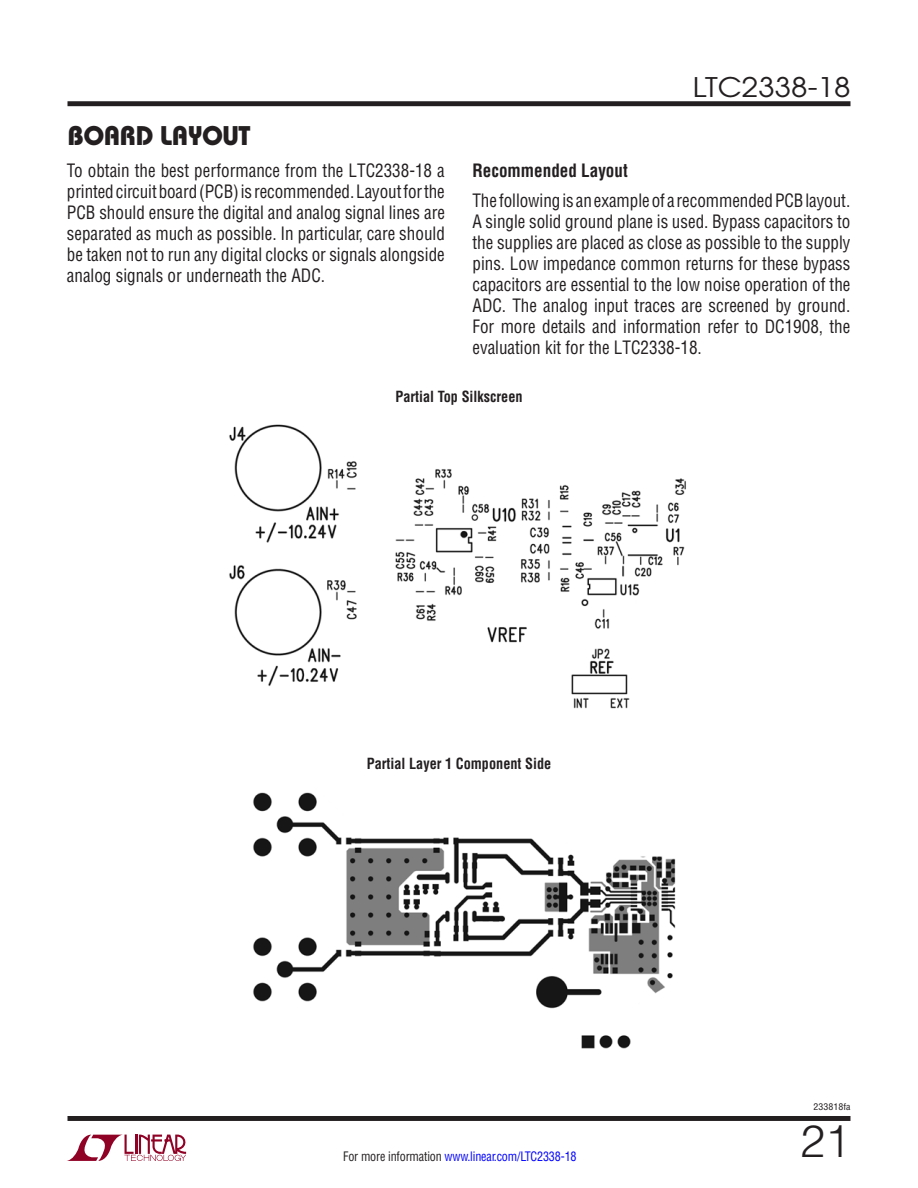
<style>
.page{position:relative;width:918px;height:1188px;background:#fff}
.page>*{position:absolute;margin:0;border:0;box-sizing:border-box;transform-origin:0 0}
.t1{font:300 45px "Helvetica";color:#231f20}
.t2{font:27px "Linear Bauhaus";letter-spacing:-.02em;color:#231f20}
.t3{font:27px "Avant Garde";color:#231f20;scale:1.1 1}
.t4{font:18px/21px "Linear Helv Cond";color:#231f20;text-align:justify;scale:.95 1}
.t5{font:700 18px "Linear Helv Cond";color:#231f20;scale:.95 1}
.t6{font:700 15px "Linear Helv Cond";color:#231f20;scale:.95 1}
.t7{font:12.75px "Linear Helv Cond";letter-spacing:-.015em;color:#00f;scale:.95 1}
.t8{font:9px "Linear Helv Cond";color:#231f20;scale:1.1 1}
.s1{color:#231f20}
</style>
<div class="page">
<svg style="left:67px;top:1135px;width:119px;height:26px"></svg>
<div style="left:68px;top:1116px;width:782px;height:5px;background:#231f20"></div>
<div style="left:68px;top:101px;width:782px;height:5px;background:#231f20"></div>
<img style="left:229px;top:424px;width:457px;height:285px">
<img style="left:253px;top:792px;width:423px;height:257px">
<h2 class="t3" style="left:693px;top:70px;width:145px">LTC2338-18</h2>
<h2 class="t2" style="left:68px;top:119px;width:185px">BOARD LAYOUT</h2>
<p class="t4" style="left:67px;top:160px;width:399px">To obtain the best performance from the LTC2338-18 a printed circuit board (PCB) is recommended. Layout for the PCB should ensure the digital and analog signal lines are separated as much as possible. In particular, care should be taken not to run any digital clocks or signals alongside analog signals or underneath the ADC.</p>
<p class="t5" style="left:472px;top:159px;width:165px">Recommended Layout</p>
<p class="t4" style="left:472px;top:190px;width:399px">The following is an example of a recommended PCB layout.<br>A single solid ground plane is used. Bypass capacitors to the supplies are placed as close as possible to the supply pins. Low impedance common returns for these bypass capacitors are essential to the low noise operation of the ADC. The analog input traces are screened by ground.<br>For more details and information refer to DC1908, the evaluation kit for the LTC2338-18.</p>
<p class="t6" style="left:395px;top:387px;width:135px">Partial Top Silkscreen</p>
<p class="t6" style="left:367px;top:755px;width:196px">Partial Layer 1 Component Side</p>
<p class="t7" style="left:343px;top:1148px;width:247px"><span class="s1">For more information</span> www.linear.com/LTC2338-18</p>
<p class="t8" style="left:814px;top:1102px;width:35px">233818fa</p>
<h1 class="t1" style="left:800px;top:1113px;width:52px">21</h1>
</div>
